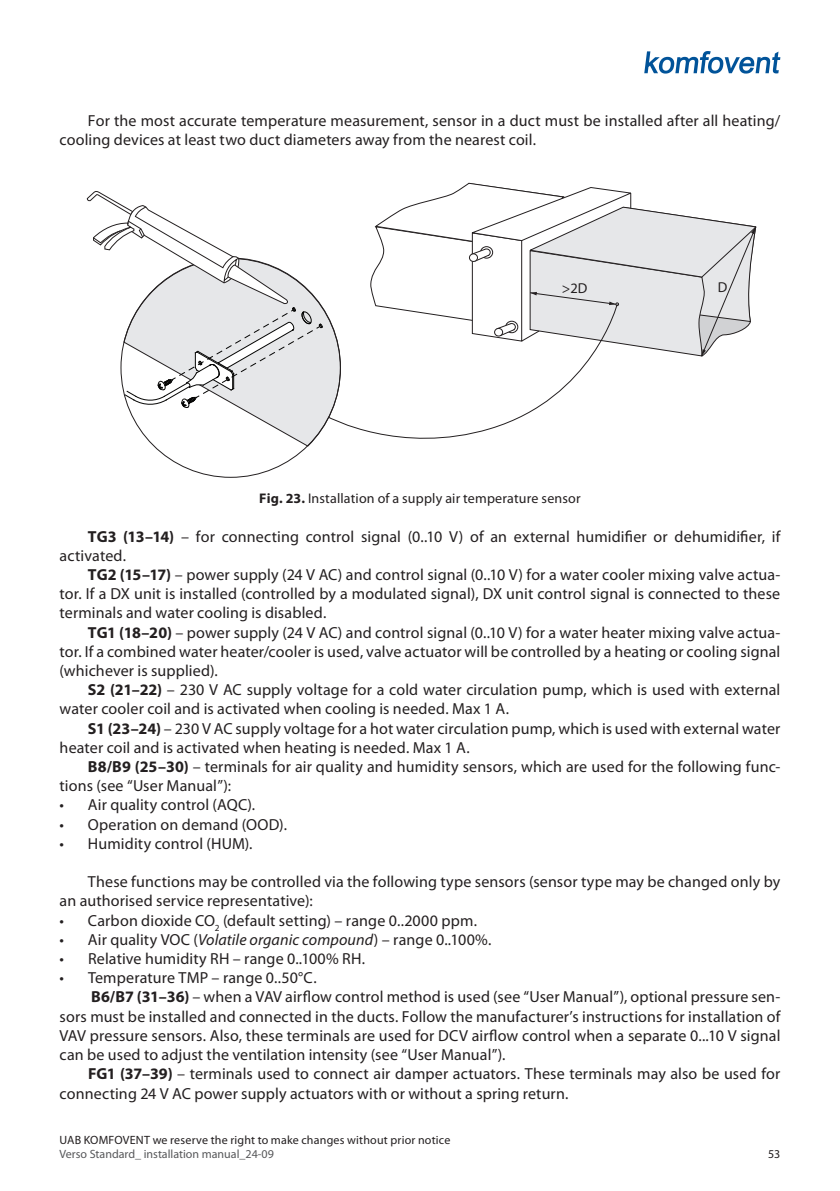
<style>
.page{position:relative;width:840px;height:1191px;background:#fff}
.page>*{position:absolute;margin:0;border:0;box-sizing:border-box;transform-origin:0 0}
.t1{font:16px/19.2px "Myriad Pro";letter-spacing:.01em;color:#231f20}
.t2{font:14.4px "Myriad Pro";color:#231f20}
.t3{font:14px "Myriad Pro";letter-spacing:.01em;color:#231f20}
.t4{font:12px "Myriad Pro";letter-spacing:.015em;color:#231f20}
.t5{font:12px "Myriad Pro";color:#57585a}
.s1{font-weight:700}
.s2{font-style:italic}
</style>
<div class="page">
<svg style="left:644px;top:51px;width:136px;height:23px"></svg>
<svg style="left:128px;top:306px;width:199px;height:141px"></svg>
<svg style="left:86px;top:191px;width:236px;height:217px"></svg>
<svg style="left:370px;top:183px;width:386px;height:173px"></svg>
<svg style="left:327px;top:303px;width:290px;height:136px"></svg>
<p class="t1" style="left:60px;top:111px;width:722px;text-indent:28px">For the most accurate temperature measurement, sensor in a duct must be installed after all heating/ cooling devices at least two duct diameters away from the nearest coil.</p>
<p class="t2" style="left:561px;top:279px;width:27px">&gt;2D</p>
<p class="t2" style="left:717px;top:278px;width:11px">D</p>
<p class="t3" style="left:259px;top:490px;width:322px"><span class="s1">Fig. 23.</span> Installation of a supply air temperature sensor</p>
<p class="t1" style="left:60px;top:526px;width:721px;text-indent:28px"><span class="s1">TG3 (13–14)</span> – for connecting control signal (0..10 V) of an external humidifier or dehumidifier, if activated.</p>
<p class="t1" style="left:60px;top:564px;width:722px;text-align:justify;text-indent:28px"><span class="s1">TG2 (15–17)</span> – power supply (24 V AC) and control signal (0..10 V) for a water cooler mixing valve actua&shy;tor. If a DX unit is installed (controlled by a modulated signal), DX unit control signal is connected to these terminals and water cooling is disabled.</p>
<p class="t1" style="left:60px;top:622px;width:722px;text-align:justify;text-indent:28px"><span class="s1">TG1 (18–20)</span> – power supply (24 V AC) and control signal (0..10 V) for a water heater mixing valve actua&shy;tor. If a combined water heater/cooler is used, valve actuator will be controlled by a heating or cooling signal (whichever is supplied).</p>
<p class="t1" style="left:60px;top:680px;width:721px;text-indent:28px"><span class="s1">S2 (21–22)</span> – 230 V AC supply voltage for a cold water circulation pump, which is used with external water cooler coil and is activated when cooling is needed. Max 1 A.</p>
<p class="t1" style="left:60px;top:718px;width:722px;text-indent:28px"><span class="s1">S1 (23–24)</span> – 230 V AC supply voltage for a hot water circulation pump, which is used with external water heater coil and is activated when heating is needed. Max 1 A.</p>
<p class="t1" style="left:60px;top:756px;width:722px;text-indent:28px"><span class="s1">B8/B9 (25–30)</span> – terminals for air quality and humidity sensors, which are used for the following func&shy;tions (see “User Manual”):</p>
<p class="t1" style="left:60px;top:795px;width:197px">• Air quality control (AQC).</p>
<p class="t1" style="left:60px;top:814px;width:229px">• Operation on demand (OOD).</p>
<p class="t1" style="left:60px;top:833px;width:194px">• Humidity control (HUM).</p>
<p class="t1" style="left:60px;top:872px;width:721px;text-indent:28px">These functions may be controlled via the following type sensors (sensor type may be changed only by an authorised service representative):</p>
<p class="t1" style="left:60px;top:910px;width:418px">• Carbon dioxide CO<sub>2</sub> (default setting) – range 0..2000 ppm.</p>
<p class="t1" style="left:60px;top:929px;width:433px">• Air quality VOC (<span class="s2">Volatile organic compound</span>) – range 0..100%.</p>
<p class="t1" style="left:60px;top:948px;width:307px">• Relative humidity RH – range 0..100% RH.</p>
<p class="t1" style="left:60px;top:968px;width:258px">• Temperature TMP – range 0..50°C.</p>
<p class="t1" style="left:91px;top:987px;width:690px"><span class="s1">B6/B7 (31–36)</span> – when a VAV airflow control method is used (see “User Manual”), optional pressure sen-</p>
<p class="t1" style="left:60px;top:1006px;width:722px">sors must be installed and connected in the ducts. Follow the manufacturer’s instructions for installation of</p>
<p class="t1" style="left:60px;top:1025px;width:722px">VAV pressure sensors. Also, these terminals are used for DCV airflow control when a separate 0...10 V signal</p>
<p class="t1" style="left:60px;top:1044px;width:447px">can be used to adjust the ventilation intensity (see “User Manual”).</p>
<p class="t1" style="left:88px;top:1064px;width:693px"><span class="s1">FG1 (37–39)</span> – terminals used to connect air damper actuators. These terminals may also be used for</p>
<p class="t1" style="left:60px;top:1083px;width:510px">connecting 24 V AC power supply actuators with or without a spring return.</p>
<p class="t4" style="left:60px;top:1132px;width:392px">UAB KOMFOVENT we reserve the right to make changes without prior notice</p>
<p class="t5" style="left:60px;top:1146px;width:216px">Verso Standard_ installation manual_24-09</p>
<p class="t4" style="left:767px;top:1146px;width:14px">53</p>
</div>
